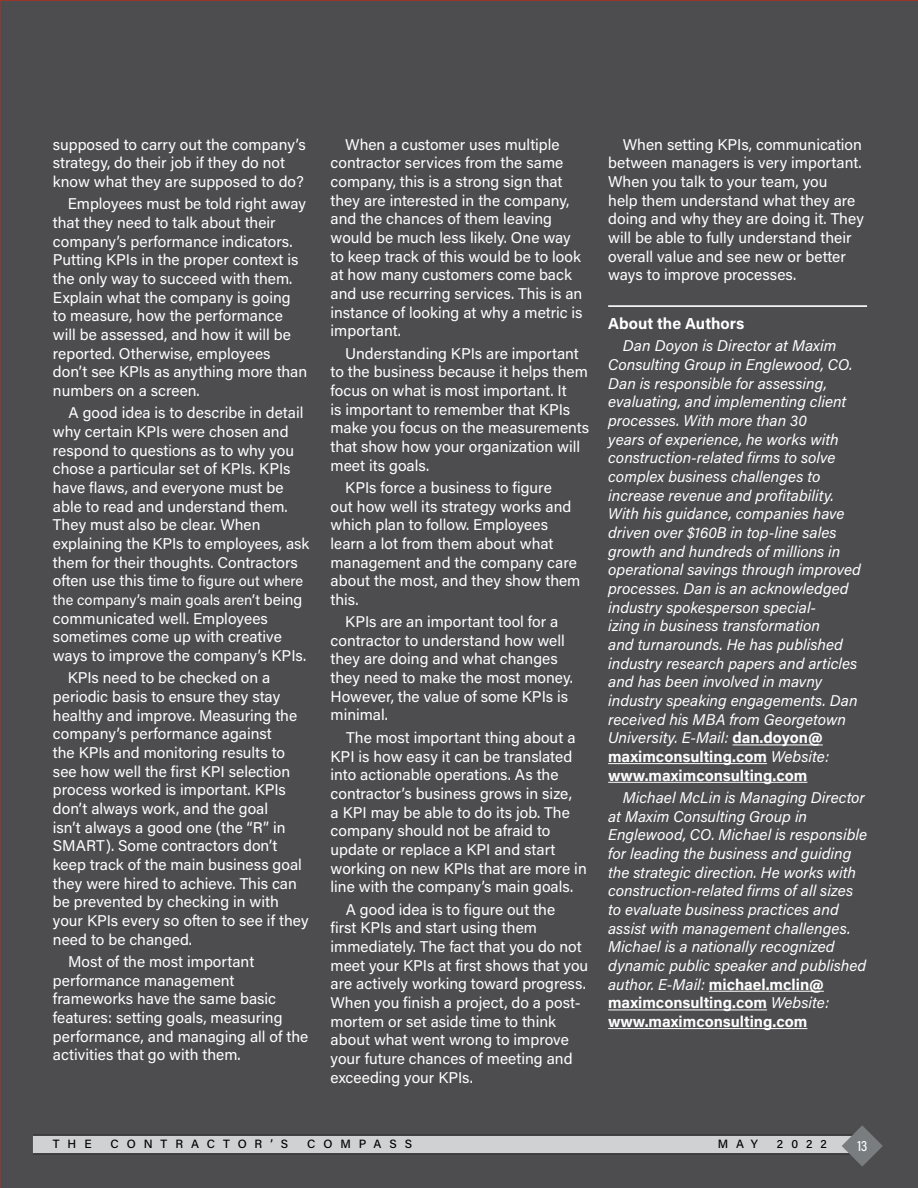
<style>
.page{position:relative;width:918px;height:1188px;background:#4d4d4f}
.page>*{position:absolute;margin:0;border:0;box-sizing:border-box;transform-origin:0 0}
.about-the-author{font:700 15.9px "Acumin Pro";color:#fff}
.Page_Body_Text_9_5pt{font:15.6px/18.6px "Acumin Pro";color:#fff}
.Page_Body_Text_9_5pt-2{font:italic 15.6px/18.6px "Acumin Pro";color:#fff}
.TOC_Article_Name{font:500 15px "Acumin Pro Cond";color:#fff}
.Page_Body_Text_9_5pt-3{font:14.7px "Acumin Pro";color:#fff}
.Page_Number{font:500 12px "Acumin Pro";letter-spacing:.66em;color:#000}
.s1{font-size:14.7px}
.s2{font-size:15.6px}
.s3{font-weight:700;font-style:normal}
</style>
<div class="page">
<div style="left:33px;top:1135px;width:829px;height:19px;background:#d0d1d2"></div>
<svg style="left:842px;top:1125px;width:41px;height:42px;background:#68696b"></svg>
<hr style="left:608px;top:305px;width:259px;height:2px;background:#fff">
<hr style="left:732px;top:745px;width:91px;height:1px;background:#fff">
<hr style="left:608px;top:763px;width:159px;height:1px;background:#fff">
<hr style="left:608px;top:782px;width:199px;height:1px;background:#fff">
<hr style="left:709px;top:991px;width:115px;height:1px;background:#fff">
<hr style="left:608px;top:1010px;width:159px;height:1px;background:#fff">
<hr style="left:608px;top:1028px;width:199px;height:1px;background:#fff">
<p class="Page_Body_Text_9_5pt" style="left:53px;top:134px;width:254px">supposed to carry out the company’s strategy, do their job if they do not know what they are supposed to do?</p>
<p class="Page_Body_Text_9_5pt" style="left:53px;top:194px;width:256px;text-indent:15px">Employees must be told right away that they need to talk about their company’s performance indicators.<br>Putting KPIs in the proper context is the only way to succeed with them.<br>Explain what the company is going to measure, how the performance will be assessed, and how it will be reported. Otherwise, employees don’t see KPIs as anything more than numbers on a screen.</p>
<p class="Page_Body_Text_9_5pt" style="left:53px;top:403px;width:258px;text-indent:16px">A good idea is to describe in detail why certain KPIs were chosen and respond to questions as to why you chose a particular set of KPIs. KPIs have flaws, and everyone must be able to read and understand them.<br>They must also be clear. When explaining the KPIs to employees, ask them for their thoughts. Contractors often use this time <span class="s1">to figure out where</span></p>
<p class="Page_Body_Text_9_5pt-3" style="left:53px;top:590px;width:251px">the company’s main goals aren’t <span class="s2">being</span></p>
<p class="Page_Body_Text_9_5pt" style="left:53px;top:608px;width:255px">communicated well. Employees sometimes come up with creative ways to improve the company’s KPIs.</p>
<p class="Page_Body_Text_9_5pt" style="left:53px;top:668px;width:257px;text-indent:15px">KPIs need to be checked on a periodic basis to ensure they stay healthy and improve. Measuring the company’s performance against<br>the KPIs and monitoring results to see how well the first KPI selection process worked is important. KPIs don’t always work, and the goal<br>isn’t always a good one (the “R” in<br>SMART). Some contractors don’t keep track of the main business goal they were hired to achieve. This can be prevented by checking in with your KPIs every so often to see if they need to be changed.</p>
<p class="Page_Body_Text_9_5pt" style="left:53px;top:952px;width:257px;text-indent:15px">Most of the most important performance management frameworks have the same basic features: setting goals, measuring performance, and managing all of the activities that go with them.</p>
<p class="Page_Body_Text_9_5pt" style="left:331px;top:134px;width:254px;text-indent:15px">When a customer uses multiple contractor services from the same company, this is a strong sign that they are interested in the company, and the chances of them leaving would be much less likely. One way to keep track of this would be to look at how many customers come back and use recurring services. This is an instance of looking at why a metric is important.</p>
<p class="Page_Body_Text_9_5pt" style="left:331px;top:343px;width:260px;text-indent:15px">Understanding KPIs are important to the business because it helps them focus on what is most important. It<br>is important to remember that KPIs make you focus on the measurements that show how your organization will meet its goals.</p>
<p class="Page_Body_Text_9_5pt" style="left:331px;top:477px;width:251px;text-indent:15px">KPIs force a business to figure<br>out how well its strategy works and which plan to follow. Employees learn a lot from them about what management and the company care about the most, and they show them this.</p>
<p class="Page_Body_Text_9_5pt" style="left:331px;top:612px;width:244px;text-indent:15px">KPIs are an important tool for a contractor to understand how well they are doing and what changes they need to make the most money.<br>However, the value of some KPIs is minimal.</p>
<p class="Page_Body_Text_9_5pt" style="left:331px;top:728px;width:258px;text-indent:16px">The most important thing about a KPI is how easy it can be translated into actionable operations. As the contractor’s business grows in size,<br>a KPI may be able to do its job. The company should not be afraid to update or replace a KPI and start working on new KPIs that are more in line with the company’s main goals.</p>
<p class="Page_Body_Text_9_5pt" style="left:331px;top:899px;width:259px;text-indent:15px">A good idea is to figure out the<br>first KPIs and start using them immediately. The fact that you do not meet your KPIs at first shows that you are actively working toward progress.<br>When you finish a project, do a post&shy;mortem or set aside time to think about what went wrong to improve your future chances of meeting and exceeding your KPIs.</p>
<p class="Page_Body_Text_9_5pt" style="left:608px;top:134px;width:257px;text-indent:15px">When setting KPIs, communication between managers is very important.<br>When you talk to your team, you<br>help them understand what they are doing and why they are doing it. They will be able to fully understand their overall value and see new or better ways to improve processes.</p>
<p class="about-the-author" style="left:608px;top:312px;width:138px">About the Authors</p>
<p class="Page_Body_Text_9_5pt-2" style="left:608px;top:336px;width:254px;text-indent:15px">Dan Doyon is Director at Maxim Consulting Group in Englewood, CO.<br>Dan is responsible for assessing, evaluating, and implementing client processes. With more than 30<br>years of experience, he works with construction-related firms to solve complex business challenges to increase revenue and profitability.<br>With his guidance, companies have driven over $160B in top-line sales growth and hundreds of millions in operational savings through improved processes. Dan is an acknowledged industry spokesperson special-<br>izing in business transformation<br>and turnarounds. He has published industry research papers and articles and has been involved in mavny industry speaking engagements. Dan received his MBA from Georgetown University. E-Mail: <span class="s3">dan.doyon@ maximconsulting.com</span> Website: <span class="s3">www.maximconsulting.com</span></p>
<p class="Page_Body_Text_9_5pt-2" style="left:608px;top:788px;width:260px;text-indent:15px">Michael McLin is Managing Director at Maxim Consulting Group in Englewood, CO. Michael is responsible for leading the business and guiding the strategic direction. He works with construction-related firms of all sizes to evaluate business practices and assist with management challenges.<br>Michael is a nationally recognized dynamic public speaker and published author. E-Mail: <span class="s3">michael.mclin@ maximconsulting.com</span> Website: <span class="s3">www.maximconsulting.com</span></p>
<p class="Page_Number" style="left:53px;top:1135px;width:40px">THE</p>
<p class="Page_Number" style="left:110px;top:1135px;width:179px">CONTRACTOR’S</p>
<p class="Page_Number" style="left:307px;top:1135px;width:106px">COMPASS</p>
<p class="Page_Number" style="left:718px;top:1135px;width:42px">MAY</p>
<p class="Page_Number" style="left:777px;top:1135px;width:51px">2022</p>
<p class="TOC_Article_Name" style="left:858px;top:1136px;width:11px">13</p>
</div>
